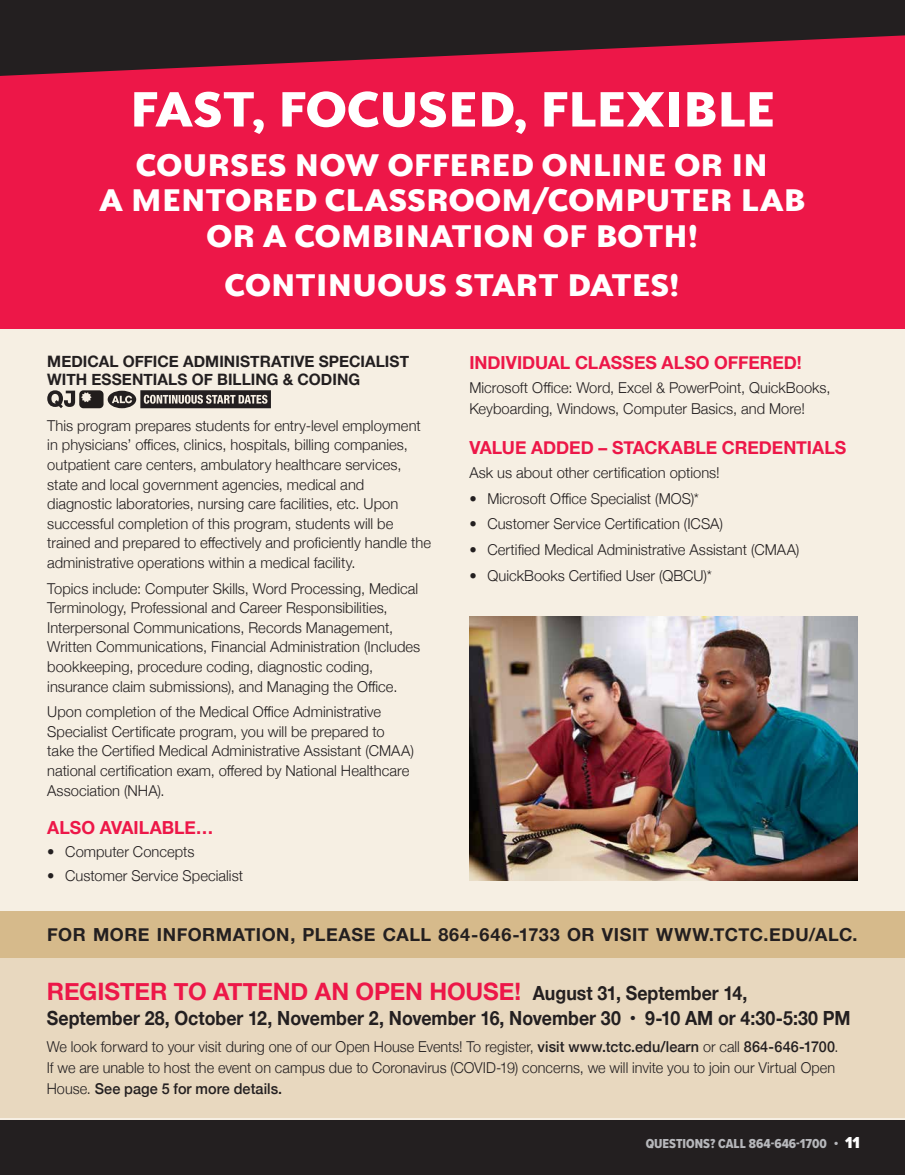
<style>
.page{position:relative;width:905px;height:1175px;background:#fff}
.page>*{position:absolute;margin:0;border:0;box-sizing:border-box;transform-origin:0 0}
.t1{font:700 57.15px "Bailey Sans ITC";letter-spacing:-.02em;color:#fff;scale:1.16 1}
.t2{font:700 36.15px/35.7px "Bailey Sans ITC";letter-spacing:-.02em;color:#fff;text-align:center;scale:1.16 1}
.t3{font:700 24px "Helvetica Neue";letter-spacing:-.005em;color:#ed1748}
.t4{font:700 19.5px/25.5px "Helvetica Neue";color:#231f20;scale:.91 1}
.t5{font:700 18px "Helvetica Neue";color:#ed1748}
.t6{font:700 18px "Helvetica Neue";letter-spacing:.03em;color:#231f20}
.t7{font:700 15.75px/18.3px "Helvetica Neue";letter-spacing:.005em;color:#231f20}
.t8{font:300 15px/19.6px "Helvetica Neue";color:#231f20}
.t9{font:300 15px/21px "Helvetica Neue";color:#231f20;scale:.96 1}
.t10{font:13.5px "Proxima Nova Cond Extrabld";color:#b6b7bb}
.s1{font-weight:500}
.s2{font-family:"Proxima Nova Cond";font-weight:900;font-size:16.5px;color:#fff}
</style>
<div class="page">
<div style="left:0;top:0;width:904px;height:1174px;background:#f6efe3"></div>
<div style="left:0;top:0;width:904px;height:328px;background:#ed1748"></div>
<div style="left:0;top:957px;width:904px;height:161px;background:#e8d8bf"></div>
<div style="left:0;top:910px;width:904px;height:47px;background:#d6ba8b"></div>
<div style="left:0;top:1120px;width:904px;height:54px;background:#231f20"></div>
<div style="left:0;top:0;width:904px;height:33px;background:#231f20"></div>
<svg style="left:0;top:33px;width:904px;height:43px"></svg>
<svg style="left:47px;top:390px;width:28px;height:18px"></svg>
<div style="left:79px;top:390px;width:24px;height:18px;background:#231f20;border-radius:4px"></div>
<svg style="left:81px;top:392px;width:10px;height:10px"></svg>
<svg style="left:108px;top:390px;width:163px;height:18px"></svg>
<img style="left:469px;top:616px;width:388px;height:264px">
<h2 class="t1" style="left:129px;top:78px;width:559px">FAST, FOCUSED, FLEXIBLE</h2>
<h2 class="t2" style="left:99px;top:146px;width:610px">COURSES NOW OFFERED ONLINE OR IN<br>A MENTORED CLASSROOM/COMPUTER LAB<br>OR A COMBINATION OF BOTH!</h2>
<h2 class="t2" style="left:224px;top:267px;width:394px">CONTINUOUS START DATES!</h2>
<h3 class="t7" style="left:47px;top:352px;width:363px">MEDICAL OFFICE ADMINISTRATIVE SPECIALIST<br>WITH ESSENTIALS OF BILLING &amp; CODING</h3>
<p class="t8" style="left:47px;top:414px;width:385px">This program prepares students for entry-level employment in physicians’ offices, clinics, hospitals, billing companies, outpatient care centers, ambulatory healthcare services, state and local government agencies, medical and diagnostic laboratories, nursing care facilities, etc. Upon successful completion of this program, students will be trained and prepared to effectively and proficiently handle the administrative operations within a medical facility.</p>
<p class="t8" style="left:47px;top:577px;width:374px">Topics include: Computer Skills, Word Processing, Medical Terminology, Professional and Career Responsibilities, Interpersonal Communications, Records Management, Written Communications, Financial Administration (Includes bookkeeping, procedure coding, diagnostic coding, insurance claim submissions), and Managing the Office.</p>
<p class="t8" style="left:47px;top:701px;width:368px">Upon completion of the Medical Office Administrative Specialist Certificate program, you will be prepared to take the Certified Medical Administrative Assistant (CMAA) national certification exam, offered by National Healthcare Association (NHA).</p>
<h3 class="t5" style="left:47px;top:813px;width:168px">ALSO AVAILABLE…</h3>
<p class="t8" style="left:47px;top:840px;width:149px">• Computer Concepts</p>
<p class="t8" style="left:47px;top:864px;width:197px">• Customer Service Specialist</p>
<h3 class="t5" style="left:469px;top:348px;width:334px">INDIVIDUAL CLASSES ALSO OFFERED!</h3>
<p class="t8" style="left:469px;top:376px;width:362px;line-height:21.1px">Microsoft Office: Word, Excel &amp; PowerPoint, QuickBooks,<br>Keyboarding, Windows, Computer Basics, and More!</p>
<h3 class="t5" style="left:469px;top:433px;width:378px">VALUE ADDED – STACKABLE CREDENTIALS</h3>
<p class="t8" style="left:469px;top:462px;width:252px">Ask us about other certification options!</p>
<p class="t8" style="left:469px;top:487px;width:231px">• Microsoft Office Specialist (MOS)*</p>
<p class="t8" style="left:487px;top:513px;width:237px">Customer Service Certification (ICSA)</p>
<p class="t8" style="left:487px;top:539px;width:313px">Certified Medical Administrative Assistant (CMAA)</p>
<p class="t8" style="left:487px;top:564px;width:226px">QuickBooks Certified User (QBCU)*</p>
<p class="t8" style="left:469px;top:510px;width:9px;line-height:25.7px;text-align:justify">• • •</p>
<p class="t6" style="left:47px;top:921px;width:811px">FOR MORE INFORMATION, PLEASE CALL 864-646-1733 OR VISIT WWW.TCTC.EDU/ALC.</p>
<h3 class="t3" style="left:47px;top:972px;width:476px">REGISTER TO ATTEND AN OPEN HOUSE!</h3>
<p class="t4" style="left:47px;top:980px;width:884px;text-indent:486px">August 31, September 14,<br>September 28, October 12, November 2, November 16, November 30 • 9-10 AM or 4:30-5:30 PM</p>
<p class="t9" style="left:47px;top:1035px;width:826px">We look forward to your visit during one of our Open House Events! To register, <span class="s1">visit www.tctc.edu/learn</span> or call <span class="s1">864-646-1700</span>.<br>If we are unable to host the event on campus due to Coronavirus (COVID-19) concerns, we will invite you to join our Virtual Open<br>House. <span class="s1">See page 5 for more details.</span></p>
<p class="t10" style="left:645px;top:1133px;width:216px">QUESTIONS? CALL 864-646-1700 • <span class="s2">11</span></p>
</div>
